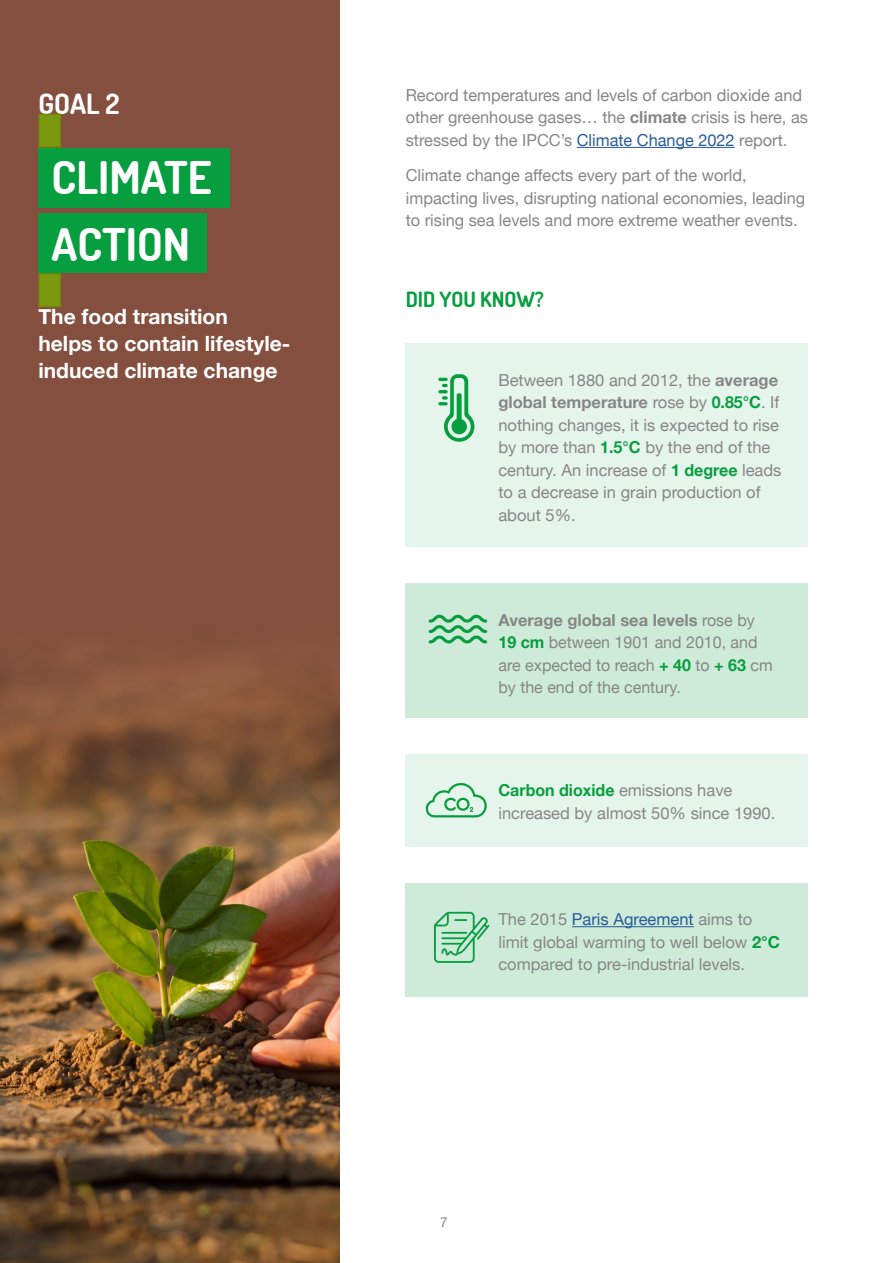
<style>
.page{position:relative;width:893px;height:1263px;background:#fff}
.page>*{position:absolute;margin:0;border:0;box-sizing:border-box;transform-origin:0 0}
.t1{font:700 45px/67.5px "Dosis";color:#fff}
.t2{font:700 27.9px "Dosis";color:#fff}
.t3{font:700 21px/27px "Helvetica Neue";color:#fff}
.t4{font:700 21px "Dosis";color:#069e3f}
.t5{font:16.5px/22.5px "Helvetica Neue";color:#868686}
.t6{font:13.5px "Helvetica Neue";color:#868686}
.s1{font-weight:700}
.s2{color:#275b9b}
.s3{font-weight:700;color:#069e3f}
</style>
<div class="page">
<div style="left:406px;top:343px;width:402px;height:204px;background:#e6f5ec"></div>
<div style="left:406px;top:583px;width:402px;height:135px;background:#ceebd9"></div>
<div style="left:406px;top:883px;width:402px;height:114px;background:#ceebd9"></div>
<div style="left:406px;top:754px;width:402px;height:93px;background:#e6f5ec"></div>
<img style="left:0;top:945px;width:340px;height:318px">
<svg style="left:0;top:0;width:340px;height:945px;background:#82533a"></svg>
<div style="left:38px;top:148px;width:192px;height:59px;background:#069e3f"></div>
<div style="left:38px;top:213px;width:168px;height:60px;background:#069e3f"></div>
<hr style="left:577px;top:147px;width:158px;height:1px;background:#275b9b">
<hr style="left:572px;top:926px;width:122px;height:1px;background:#275b9b">
<svg style="left:438px;top:374px;width:36px;height:68px"></svg>
<svg style="left:429px;top:615px;width:58px;height:28px"></svg>
<svg style="left:426px;top:783px;width:61px;height:34px"></svg>
<svg style="left:434px;top:912px;width:55px;height:51px"></svg>
<div style="left:38px;top:114px;width:23px;height:34px;background:#7a990f;border:2px solid #748c04"></div>
<div style="left:38px;top:273px;width:23px;height:34px;background:#7a990f;border:2px solid #748c04"></div>
<h2 class="t2" style="left:38px;top:85px;width:83px">GOAL 2</h2>
<h1 class="t1" style="left:52px;top:143px;width:162px">CLIMATE<br>ACTION</h1>
<p class="t3" style="left:38px;top:303px;width:253px">The food transition<br>helps to contain lifestyle&shy;induced climate change</p>
<p class="t5" style="left:406px;top:85px;width:404px">Record temperatures and levels of carbon dioxide and other greenhouse gases… the <span class="s1">climate</span> crisis is here, as stressed by the IPCC’s <span class="s2">Climate Change 2022</span> report.</p>
<p class="t5" style="left:406px;top:165px;width:401px">Climate change affects every part of the world, impacting lives, disrupting national economies, leading to rising sea levels and more extreme weather events.</p>
<p class="t4" style="left:406px;top:286px;width:140px">DID YOU KNOW?</p>
<p class="t5" style="left:498px;top:370px;width:285px">Between 1880 and 2012, the <span class="s1">average global temperature</span> rose by <span class="s3">0.85°C</span>. If nothing changes, it is expected to rise by more than <span class="s3">1.5°C</span> by the end of the century. An increase of <span class="s3">1 degree</span> leads to a decrease in grain production of about 5%.</p>
<p class="t5" style="left:498px;top:609px;width:276px"><span class="s1">Average global sea levels</span> rose by<br><span class="s3">19 cm</span> between 1901 and 2010, and are expected to reach <span class="s3">+ 40</span> to <span class="s3">+ 63</span> cm by the end of the century.</p>
<p class="t5" style="left:498px;top:780px;width:278px"><span class="s3">Carbon dioxide</span> emissions have increased by almost 50% since 1990.</p>
<p class="t5" style="left:498px;top:909px;width:283px">The 2015 <span class="s2">Paris Agreement</span> aims to limit global warming to well below <span class="s3">2°C </span>compared to pre-industrial levels.</p>
<p class="t6" style="left:440px;top:1212px;width:9px">7</p>
</div>
